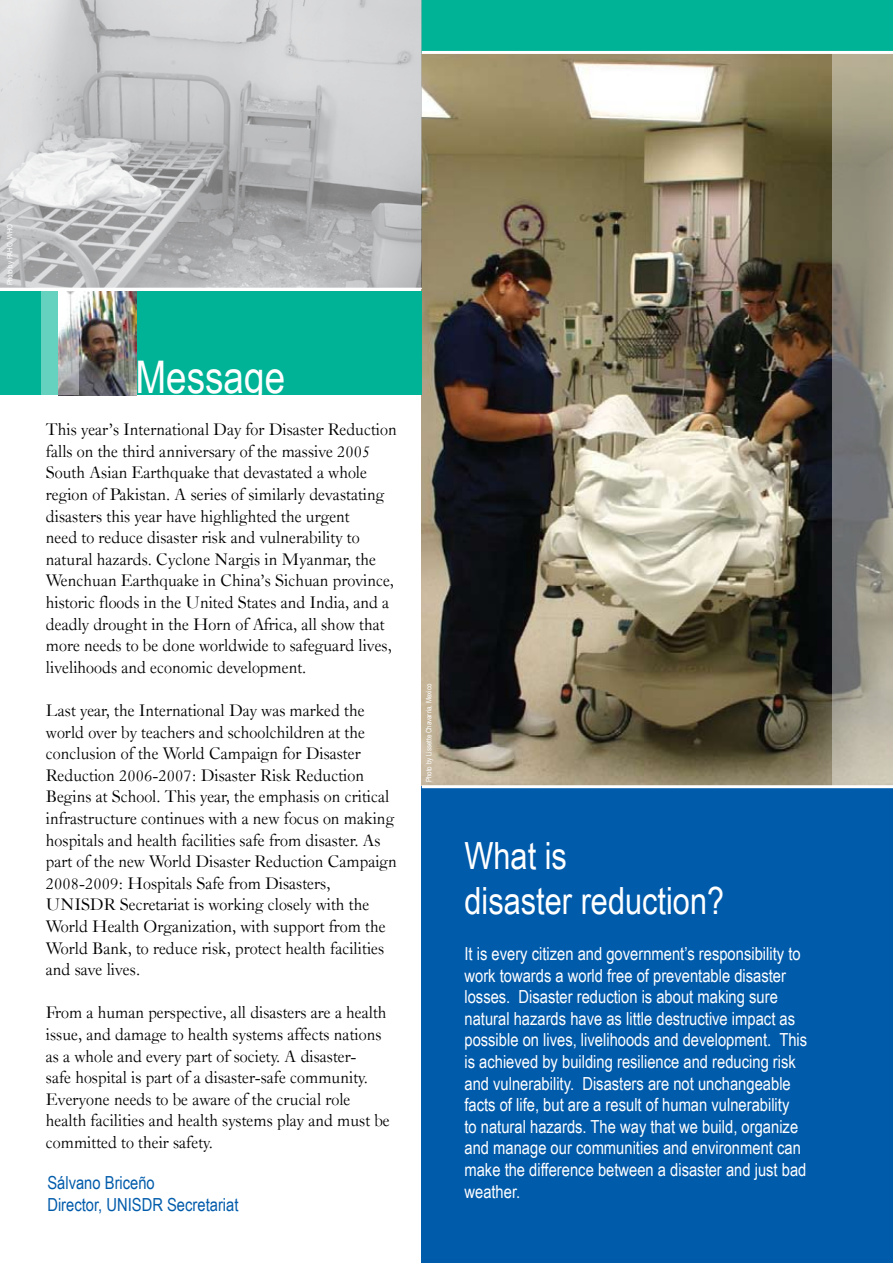
<style>
.page{position:relative;width:893px;height:1263px;background:#fff}
.page>*{position:absolute;margin:0;border:0;box-sizing:border-box;transform-origin:0 0}
.t1{font:45px "Arial Narrow";color:#fff}
.t2{font:37.5px/45px "Arial Narrow";color:#fff}
.t3{font:18px/21.6px "Caslon Old Face BT";color:#000}
.t4{font:18px/21.6px "Arial Narrow";color:#fff}
.t5{font:18px/21.6px "Arial Narrow";color:#005bab}
.t6{font:7.5px "Arial Narrow";color:#fff}
</style>
<div class="page">
<img style="left:422px;top:54px;width:411px;height:731px">
<div style="left:422px;top:787px;width:471px;height:476px;background:#005bab"></div>
<div style="left:0;top:292px;width:422px;height:103px;background:#00b396"></div>
<img style="left:79px;top:292px;width:57px;height:103px">
<svg style="left:42px;top:292px;width:37px;height:103px;background:#9bcac3"></svg>
<div style="left:422px;top:0;width:471px;height:52px;background:#00b396"></div>
<img style="left:0;top:0;width:422px;height:287px">
<hr style="left:422px;top:785px;width:471px;height:3px;background:#fff">
<hr style="left:422px;top:51px;width:471px;height:3px;background:#fff">
<svg style="left:833px;top:54px;width:60px;height:732px;background:#8f8d81"></svg>
<p class="t6" style="left:4px;top:285px;width:63px;rotate:-90deg">Photo by PAHO, WHO</p>
<h1 class="t1" style="left:135px;top:344px;width:151px">Message</h1>
<p class="t3" style="left:46px;top:418px;width:352px">This year’s International Day for Disaster Reduction falls on the third anniversary of the massive 2005<br>South Asian Earthquake that devastated a whole region of Pakistan. A series of similarly devastating disasters this year have highlighted the urgent<br>need to reduce disaster risk and vulnerability to natural hazards. Cyclone Nargis in Myanmar, the Wenchuan Earthquake in China’s Sichuan province, historic floods in the United States and India, and a deadly drought in the Horn of Africa, all show that more needs to be done worldwide to safeguard lives, livelihoods and economic development.</p>
<p class="t3" style="left:46px;top:699px;width:352px">Last year, the International Day was marked the world over by teachers and schoolchildren at the conclusion of the World Campaign for Disaster Reduction 2006-2007: Disaster Risk Reduction Begins at School. This year, the emphasis on critical infrastructure continues with a new focus on making hospitals and health facilities safe from disaster. As part of the new World Disaster Reduction Campaign 2008-2009: Hospitals Safe from Disasters, UNISDR Secretariat is working closely with the World Health Organization, with support from the World Bank, to reduce risk, protect health facilities and save lives.</p>
<p class="t3" style="left:46px;top:1001px;width:345px">From a human perspective, all disasters are a health issue, and damage to health systems affects nations as a whole and every part of society. A disaster-<br>safe hospital is part of a disaster-safe community.<br>Everyone needs to be aware of the crucial role health facilities and health systems play and must be committed to their safety.</p>
<p class="t5" style="left:47px;top:1171px;width:193px">Sálvano Briceño<br>Director, UNISDR Secretariat</p>
<p class="t6" style="left:423px;top:782px;width:100px;rotate:-90deg">Photo by Lissette Chavarria, Mexico</p>
<h2 class="t2" style="left:464px;top:832px;width:261px">What is<br>disaster reduction?</h2>
<p class="t4" style="left:464px;top:942px;width:344px">It is every citizen and government’s responsibility to work towards a world free of preventable disaster losses. Disaster reduction is about making sure natural hazards have as little destructive impact as possible on lives, livelihoods and development. This is achieved by building resilience and reducing risk and vulnerability. Disasters are not unchangeable facts of life, but are a result of human vulnerability<br>to natural hazards. The way that we build, organize and manage our communities and environment can make the difference between a disaster and just bad weather.</p>
</div>
